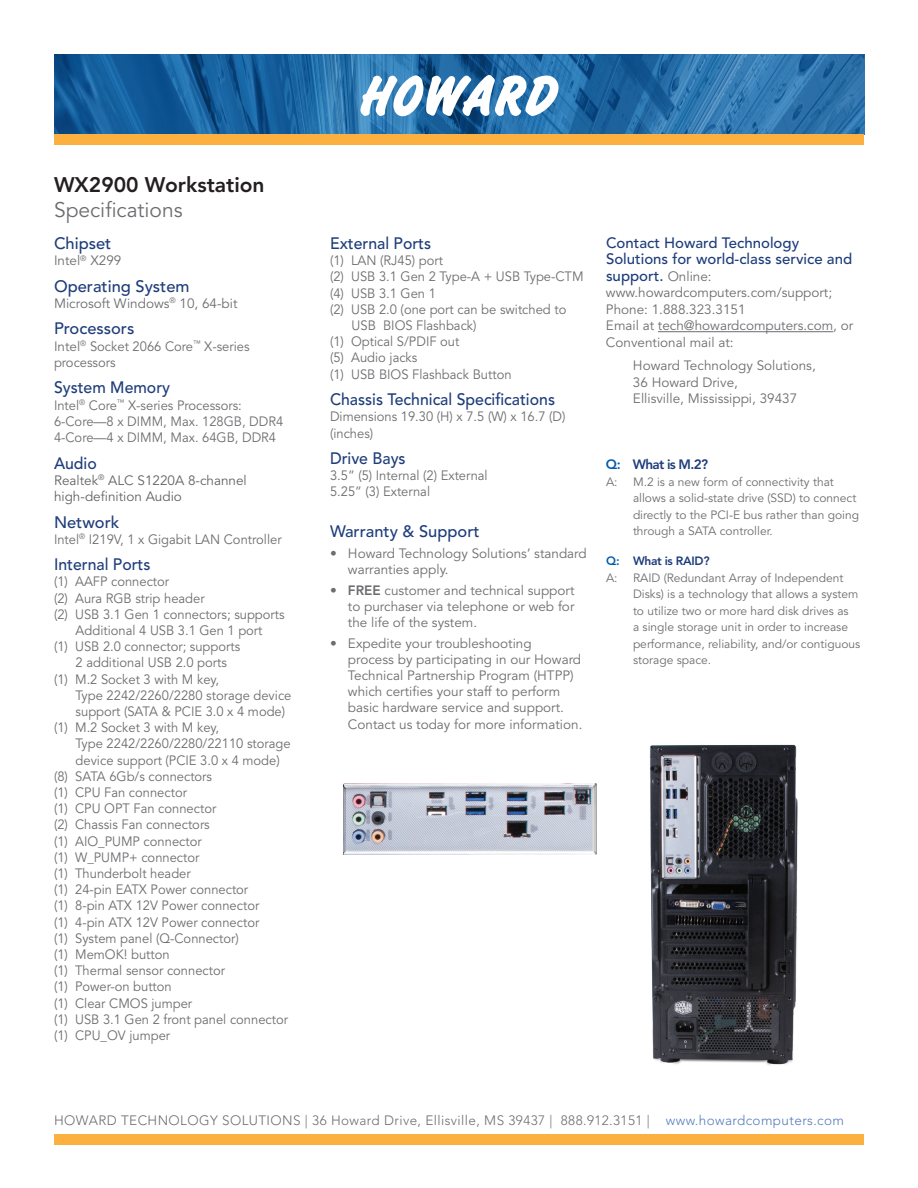
<style>
.page{position:relative;width:918px;height:1188px;background:#fff}
.page>*{position:absolute;margin:0;border:0;box-sizing:border-box;transform-origin:0 0}
.t1{font:800 21px "Avenir LT Std";color:#231f20}
.t2{font:21px "Avenir LT Std";color:#6c6d70}
.t3{font:500 16.5px "Avenir LT Std";color:#1e3d7b;scale:.96 1}
.t4{font:500 16.5px "Avenir LT Std";color:#1e3d7b}
.t5{font:500 15px/16.5px "Avenir LT Std";color:#1e3d7b}
.t6{font:13.5px/16.2px "Avenir LT Std";color:#6c6d70;scale:.96 1}
.t7{font:13.5px/16.2px "Avenir LT Std";color:#6c6d70}
.t8{font:300 13.5px "Avenir LT Std";letter-spacing:.03em;color:#6c6d70}
.t9{font:13.5px/16.2px "Avenir LT Std";color:#636366}
.t10{font:800 13.5px "Avenir LT Std";letter-spacing:-.05em;color:#1e3d7b}
.t11{font:12px/16.5px "Avenir LT Std";color:#6c6d70}
.t12{font:800 12px/16.5px "Avenir LT Std";letter-spacing:-.025em;color:#1e3d7b}
.s1{font-weight:800}
.s2{font-weight:400;font-size:13.5px;color:#6c6d70}
.s3{color:#015bab}
.s4{font-weight:400;color:#6c6d70}
.s5{color:#547cbe}
</style>
<div class="page">
<svg style="left:54px;top:55px;width:811px;height:80px;background:#2469a1"></svg>
<div style="left:54px;top:1134px;width:810px;height:10px;background:#fbb03f"></div>
<div style="left:54px;top:135px;width:810px;height:10px;background:#fbb03f"></div>
<hr style="left:658px;top:331px;width:175px;height:1px;background:#6c6d70">
<img style="left:649px;top:744px;width:149px;height:321px">
<img style="left:343px;top:783px;width:254px;height:71px">
<img style="left:54px;top:54px;width:811px;height:1px">
<svg style="left:360px;top:75px;width:199px;height:41px"></svg>
<h1 class="t1" style="left:54px;top:172px;width:212px">WX2900 Workstation</h1>
<h1 class="t2" style="left:54px;top:197px;width:130px">Specifications</h1>
<p class="t4" style="left:54px;top:234px;width:59px">Chipset</p>
<p class="t7" style="left:54px;top:253px;width:69px">Intel<sup>®</sup> X299</p>
<p class="t4" style="left:54px;top:276px;width:137px">Operating System</p>
<p class="t7" style="left:54px;top:296px;width:185px">Microsoft Windows<sup>®</sup> 10, 64-bit</p>
<p class="t4" style="left:54px;top:319px;width:82px">Processors</p>
<p class="t7" style="left:54px;top:338px;width:197px">Intel<sup>®</sup> Socket 2066 Core<sup>™</sup> X-series processors</p>
<p class="t3" style="left:54px;top:378px;width:123px">System Memory</p>
<p class="t6" style="left:54px;top:397px;width:240px">Intel<sup>®</sup> Core<sup>™</sup> X-series Processors:<br>6-Core—8 x DIMM, Max. 128GB, DDR4<br>4-Core—4 x DIMM, Max. 64GB, DDR4</p>
<p class="t3" style="left:54px;top:453px;width:46px">Audio</p>
<p class="t9" style="left:54px;top:472px;width:194px">Realtek<sup>®</sup> ALC S1220A 8-channel high-definition Audio</p>
<p class="t4" style="left:54px;top:512px;width:67px">Network</p>
<p class="t6" style="left:54px;top:531px;width:239px">Intel<sup>®</sup> I219V, 1 x Gigabit LAN Controller</p>
<p class="t3" style="left:54px;top:555px;width:102px">Internal Ports</p>
<p class="t6" style="left:54px;top:574px;width:122px">(1) AAFP connector</p>
<p class="t6" style="left:54px;top:590px;width:159px">(2) Aura RGB strip header</p>
<p class="t6" style="left:54px;top:607px;width:242px">(2) USB 3.1 Gen 1 connectors; supports</p>
<p class="t6" style="left:76px;top:623px;width:196px">Additional 4 USB 3.1 Gen 1 port</p>
<p class="t6" style="left:54px;top:639px;width:196px">(1) USB 2.0 connector; supports</p>
<p class="t6" style="left:76px;top:655px;width:159px">2 additional USB 2.0 ports</p>
<p class="t6" style="left:54px;top:671px;width:174px">(1) M.2 Socket 3 with M key,</p>
<p class="t6" style="left:76px;top:688px;width:226px">Type 2242/2260/2280 storage device</p>
<p class="t6" style="left:76px;top:704px;width:220px">support (SATA &amp; PCIE 3.0 x 4 mode)</p>
<p class="t6" style="left:54px;top:720px;width:174px">(1) M.2 Socket 3 with M key,</p>
<p class="t6" style="left:76px;top:736px;width:226px">Type 2242/2260/2280/22110 storage</p>
<p class="t6" style="left:76px;top:752px;width:214px">device support (PCIE 3.0 x 4 mode)</p>
<p class="t6" style="left:54px;top:769px;width:166px">(8) SATA 6Gb/s connectors</p>
<p class="t6" style="left:54px;top:785px;width:140px">(1) CPU Fan connector</p>
<p class="t6" style="left:54px;top:801px;width:171px">(1) CPU OPT Fan connector</p>
<p class="t6" style="left:54px;top:817px;width:164px">(2) Chassis Fan connectors</p>
<p class="t6" style="left:54px;top:833px;width:155px">(1) AIO_PUMP connector</p>
<p class="t6" style="left:54px;top:850px;width:153px">(1) W_PUMP+ connector</p>
<p class="t6" style="left:54px;top:866px;width:144px">(1) Thunderbolt header</p>
<p class="t6" style="left:54px;top:882px;width:204px">(1) 24-pin EATX Power connector</p>
<p class="t6" style="left:54px;top:898px;width:215px">(1) 8-pin ATX 12V Power connector</p>
<p class="t6" style="left:54px;top:914px;width:215px">(1) 4-pin ATX 12V Power connector</p>
<p class="t6" style="left:54px;top:931px;width:194px">(1) System panel (Q-Connector)</p>
<p class="t6" style="left:54px;top:947px;width:122px">(1) MemOK! button</p>
<p class="t6" style="left:54px;top:963px;width:180px">(1) Thermal sensor connector</p>
<p class="t6" style="left:54px;top:979px;width:124px">(1) Power-on button</p>
<p class="t6" style="left:54px;top:995px;width:146px">(1) Clear CMOS jumper</p>
<p class="t6" style="left:54px;top:1012px;width:245px">(1) USB 3.1 Gen 2 front panel connector</p>
<p class="t6" style="left:54px;top:1028px;width:123px">(1) CPU_OV jumper</p>
<p class="t3" style="left:330px;top:234px;width:107px">External Ports</p>
<p class="t6" style="left:330px;top:253px;width:119px">(1) LAN (RJ45) port</p>
<p class="t6" style="left:330px;top:269px;width:266px">(2) USB 3.1 Gen 2 Type-A + USB Type-CTM</p>
<p class="t6" style="left:330px;top:285px;width:112px">(4) USB 3.1 Gen 1</p>
<p class="t6" style="left:330px;top:301px;width:248px">(2) USB 2.0 (one port can be switched to</p>
<p class="t6" style="left:352px;top:318px;width:132px">USB BIOS Flashback)</p>
<p class="t6" style="left:330px;top:334px;width:136px">(1) Optical S/PDIF out</p>
<p class="t6" style="left:330px;top:350px;width:93px">(5) Audio jacks</p>
<p class="t6" style="left:330px;top:366px;width:191px">(1) USB BIOS Flashback Button</p>
<p class="t3" style="left:330px;top:390px;width:236px">Chassis Technical Specifications</p>
<p class="t6" style="left:330px;top:409px;width:247px">Dimensions 19.30 (H) x 7.5 (W) x 16.7 (D) (inches)</p>
<p class="t3" style="left:330px;top:449px;width:80px">Drive Bays</p>
<p class="t6" style="left:330px;top:468px;width:166px">3.5” (5) Internal (2) External<br>5.25” (3) External</p>
<p class="t4" style="left:330px;top:522px;width:151px">Warranty &amp; Support</p>
<p class="t7" style="left:348px;top:545px;width:240px;text-indent:-18px">• Howard Technology Solutions’ standard warranties apply.</p>
<p class="t7" style="left:348px;top:582px;width:228px;text-align:justify;text-indent:-18px">• <span class="s1">FREE</span> customer and technical support to purchaser via telephone or web for the life of the system.</p>
<p class="t7" style="left:348px;top:635px;width:236px;text-indent:-18px">• Expedite your troubleshooting<br>process by participating in our Howard Technical Partnership Program (HTPP) which certifies your staff to perform basic hardware service and support.<br>Contact us today for more information.</p>
<p class="t5" style="left:606px;top:235px;width:248px">Contact Howard Technology<br>Solutions for world-class service and support. <span class="s2">Online:</span></p>
<p class="t7" style="left:606px;top:285px;width:249px">www.howardcomputers.com/support;<br>Phone: 1.888.323.3151<br>Email at tech@howardcomputers.com, or<br>Conventional mail at:</p>
<p class="t7" style="left:633px;top:358px;width:184px">Howard Technology Solutions,<br>36 Howard Drive,<br>Ellisville, Mississippi, 39437</p>
<p class="t10" style="left:606px;top:456px;width:104px"><span class="s3">Q:</span> What is M.2?</p>
<p class="t11" style="left:606px;top:474px;width:13px">A:</p>
<p class="t11" style="left:633px;top:474px;width:228px">M.2 is a new form of connectivity that allows a solid-state drive (SSD) to connect directly to the PCI-E bus rather than going through a SATA controller.</p>
<p class="t12" style="left:606px;top:553px;width:105px"><span class="s3">Q:</span> What is RAID?<br><span class="s4">A:</span></p>
<p class="t11" style="left:633px;top:570px;width:229px">RAID (Redundant Array of Independent Disks) is a technology that allows a system to utilize two or more hard disk drives as<br>a single storage unit in order to increase performance, reliability, and/or contiguous storage space.</p>
<p class="t8" style="left:54px;top:1113px;width:792px">HOWARD TECHNOLOGY SOLUTIONS | 36 Howard Drive, Ellisville, MS 39437 | 888.912.3151 | <span class="s5">www.howardcomputers.com</span></p>
</div>
